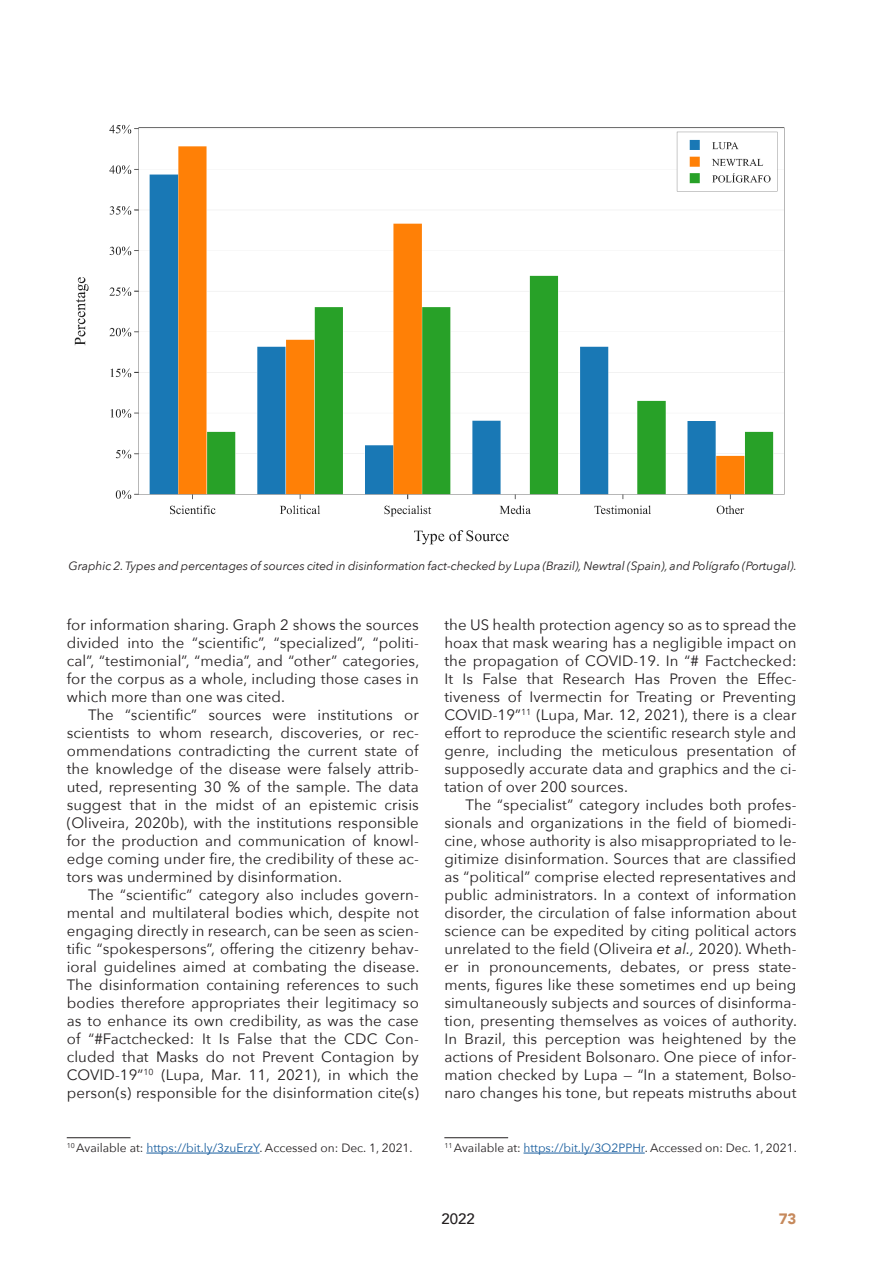
<style>
.page{position:relative;width:893px;height:1263px;background:#fff}
.page>*{position:absolute;margin:0;border:0;box-sizing:border-box;transform-origin:0 0}
.TEXTO{font:15px/18px "Avenir Next";letter-spacing:.005em;color:#231f20;text-align:justify}
.t1{font:500 15px "Avenir";color:#231f20}
.t2{font:900 15px "Avenir";color:#c6895c}
.t3{font:italic 12px "Avenir Next";letter-spacing:-.005em;color:#231f20}
.Nota_al_pie{font:12px "Avenir Next";color:#231f20}
.s1{color:#175d9e}
.s2{font-style:italic}
</style>
<div class="page">
<hr style="left:444px;top:1137px;width:64px;height:1px;background:#231f20">
<hr style="left:524px;top:1153px;width:121px;height:1px;background:#175d9e">
<hr style="left:67px;top:1137px;width:64px;height:1px;background:#231f20">
<hr style="left:146px;top:1153px;width:113px;height:1px;background:#175d9e">
<img style="left:74px;top:124px;width:711px;height:421px">
<p class="t3" style="left:69px;top:556px;width:730px">Graphic 2. Types and percentages of sources cited in disinformation fact-checked by Lupa (Brazil), Newtral (Spain), and Polígrafo (Portugal).</p>
<p class="TEXTO" style="left:67px;top:615px;width:354px">for information sharing. Graph 2 shows the sources divided into the “scientific”, “specialized”, “politi&shy;cal”, “testimonial”, “media”, and “other” categories, for the corpus as a whole, including those cases in which more than one was cited.</p>
<p class="TEXTO" style="left:67px;top:705px;width:354px;text-indent:21px">The “scientific” sources were institutions or scientists to whom research, discoveries, or rec&shy;ommendations contradicting the current state of the knowledge of the disease were falsely attrib&shy;uted, representing 30 % of the sample. The data suggest that in the midst of an epistemic crisis (Oliveira, 2020b), with the institutions responsible for the production and communication of knowl&shy;edge coming under fire, the credibility of these ac&shy;tors was undermined by disinformation.</p>
<p class="TEXTO" style="left:67px;top:885px;width:354px;text-indent:21px">The “scientific” category also includes govern&shy;mental and multilateral bodies which, despite not engaging directly in research, can be seen as scien&shy;tific “spokespersons”, offering the citizenry behav&shy;ioral guidelines aimed at combating the disease.<br>The disinformation containing references to such bodies therefore appropriates their legitimacy so as to enhance its own credibility, as was the case of “#Factchecked: It Is False that the CDC Con&shy;cluded that Masks do not Prevent Contagion by COVID-19”<sup>10</sup> (Lupa, Mar. 11, 2021), in which the person(s) responsible for the disinformation cite(s)</p>
<p class="Nota_al_pie" style="left:67px;top:1138px;width:347px"><sup>10</sup> Available at: <span class="s1">https://bit.ly/3zuErzY</span>. Accessed on: Dec. 1, 2021.</p>
<p class="TEXTO" style="left:444px;top:615px;width:354px">the US health protection agency so as to spread the hoax that mask wearing has a negligible impact on the propagation of COVID-19. In “# Factchecked:<br>It Is False that Research Has Proven the Effec&shy;tiveness of Ivermectin for Treating or Preventing COVID-19”<sup>11</sup> (Lupa, Mar. 12, 2021), there is a clear effort to reproduce the scientific research style and genre, including the meticulous presentation of supposedly accurate data and graphics and the ci&shy;tation of over 200 sources.</p>
<p class="TEXTO" style="left:444px;top:795px;width:354px;text-indent:21px">The “specialist” category includes both profes&shy;sionals and organizations in the field of biomedi&shy;cine, whose authority is also misappropriated to le&shy;gitimize disinformation. Sources that are classified as “political” comprise elected representatives and public administrators. In a context of information disorder, the circulation of false information about science can be expedited by citing political actors unrelated to the field (Oliveira <span class="s2">et al.,</span> 2020). Wheth&shy;er in pronouncements, debates, or press state&shy;ments, figures like these sometimes end up being simultaneously subjects and sources of disinforma&shy;tion, presenting themselves as voices of authority.<br>In Brazil, this perception was heightened by the actions of President Bolsonaro. One piece of infor&shy;mation checked by Lupa — “In a statement, Bolso&shy;naro changes his tone, but repeats mistruths about</p>
<p class="Nota_al_pie" style="left:444px;top:1138px;width:354px"><sup>11</sup> Available at: <span class="s1">https://bit.ly/3O2PPHr</span>. Accessed on: Dec. 1, 2021.</p>
<p class="t1" style="left:441px;top:1206px;width:35px">2022</p>
<p class="t2" style="left:779px;top:1206px;width:19px">73</p>
</div>
